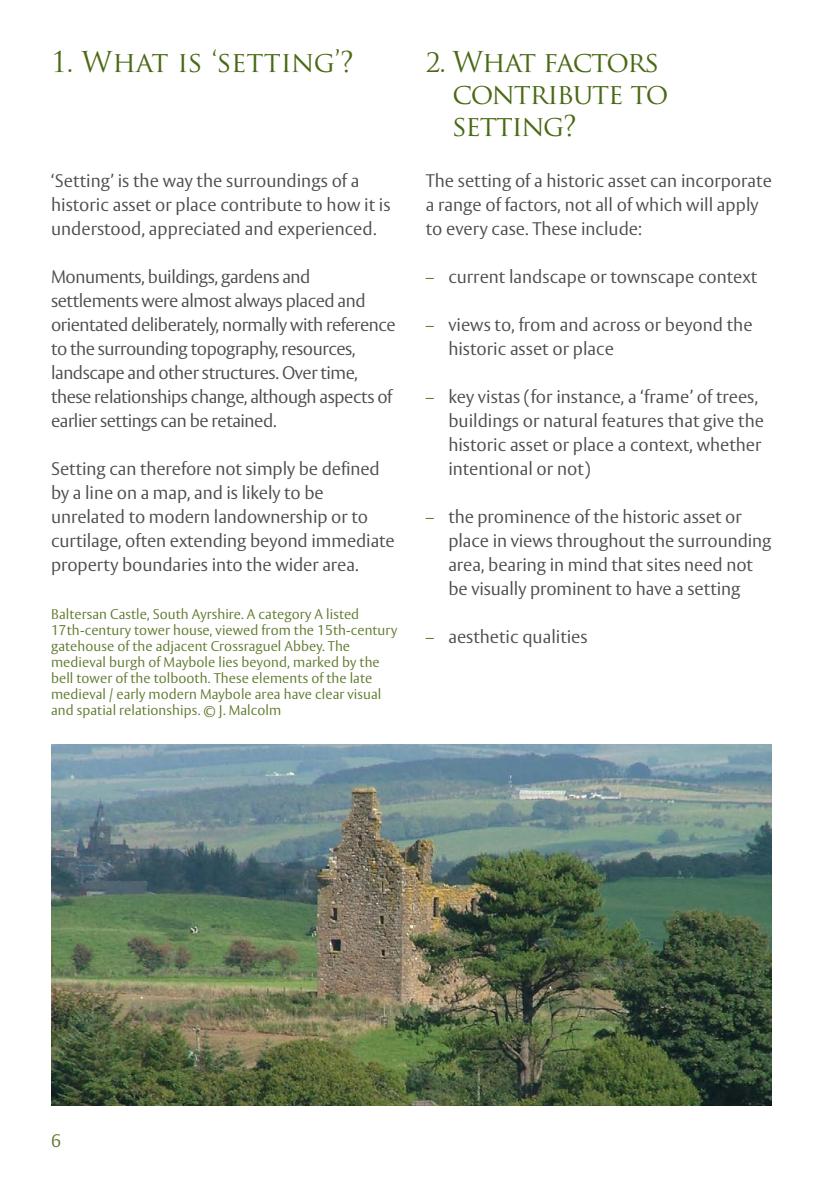
<style>
.page{position:relative;width:840px;height:1191px;background:#fff}
.page>*{position:absolute;margin:0;border:0;box-sizing:border-box;transform-origin:0 0}
.t1{font:28px/32px "Trajan Pro";letter-spacing:-.04em;color:#4a6915}
.t2{font:28px "Trajan Pro";letter-spacing:-.005em;color:#4a6915}
.t3{font:300 18px/24px "HS Vesta";letter-spacing:-.005em;color:#4d4d4f}
.t4{font:300 18px/24px "HS Vesta";letter-spacing:-.025em;color:#4d4d4f}
.t5{font:300 18px "HS Vesta";color:#5f7a2e}
.t6{font:300 14px/16px "HS Vesta";letter-spacing:.005em;color:#5f7a2e}
.s1{font-size:26px}
.s2{color:#5f7a2e}
</style>
<div class="page">
<img style="left:51px;top:744px;width:720px;height:362px">
<h1 class="t2" style="left:51px;top:44px;width:304px">1<span class="s1">.</span> What is ‘setting’?</h1>
<p class="t3" style="left:51px;top:170px;width:341px">‘Setting’ is the way the surroundings of a historic asset or place contribute to how it is understood, appreciated and experienced.</p>
<p class="t4" style="left:51px;top:266px;width:346px">Monuments, buildings, gardens and settlements were almost always placed and orientated deliberately, normally with reference to the surrounding topography, resources, landscape and other structures. Over time, these relationships change, although aspects of earlier settings can be retained.</p>
<p class="t3" style="left:51px;top:458px;width:345px">Setting can therefore not simply be defined by a line on a map, and is likely to be unrelated to modern landownership or to curtilage, often extending beyond immediate property boundaries into the wider area.</p>
<p class="t6" style="left:51px;top:607px;width:347px">Baltersan Castle, South Ayrshire. A category A listed 17th-century tower house, viewed from the 15th-century gatehouse of the adjacent Crossraguel Abbey. The medieval burgh of Maybole lies beyond, marked by the bell tower of the tolbooth. These elements of the late medieval / early modern Maybole area have clear visual and spatial relationships. © J. Malcolm</p>
<h1 class="t1" style="left:452px;top:46px;width:217px;text-indent:-27px"><span class="s1">2.</span> What factors contribute to setting?</h1>
<p class="t3" style="left:425px;top:170px;width:347px">The setting of a historic asset can incorporate a range of factors, not all of which will apply to every case. These include:</p>
<p class="t3" style="left:425px;top:266px;width:333px"><span class="s2">–</span> current landscape or townscape context</p>
<p class="t3" style="left:448px;top:314px;width:305px;text-indent:-23px"><span class="s2">–</span> views to, from and across or beyond the historic asset or place</p>
<p class="t3" style="left:448px;top:386px;width:317px;text-indent:-23px"><span class="s2">–</span> key vistas (for instance, a ‘frame’ of trees, buildings or natural features that give the historic asset or place a context, whether intentional or not)</p>
<p class="t3" style="left:448px;top:506px;width:324px;text-indent:-23px"><span class="s2">–</span> the prominence of the historic asset or place in views throughout the surrounding area, bearing in mind that sites need not be visually prominent to have a setting</p>
<p class="t3" style="left:425px;top:626px;width:163px"><span class="s2">–</span> aesthetic qualities</p>
<p class="t5" style="left:51px;top:1130px;width:12px">6</p>
</div>
